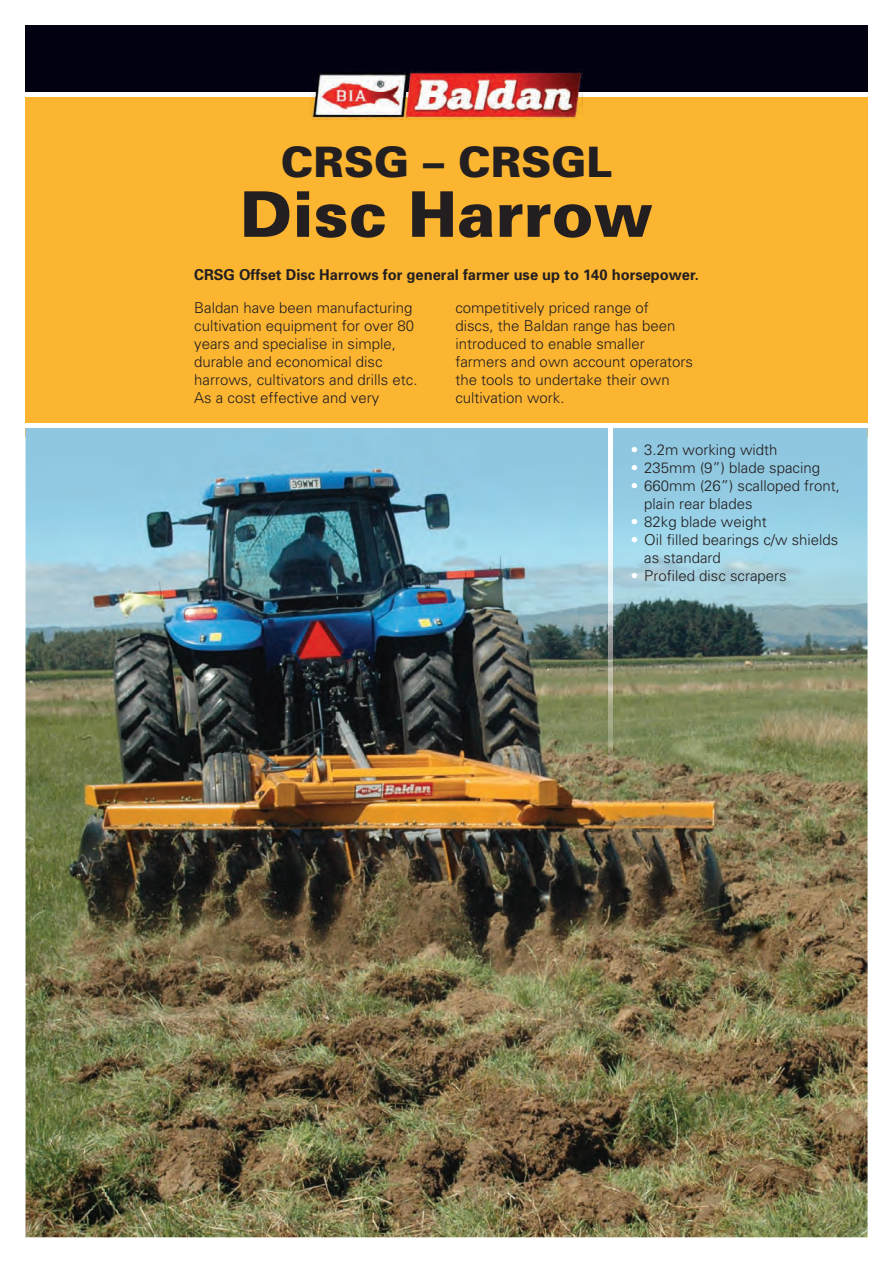
<style>
.page{position:relative;width:893px;height:1263px;background:#fff}
.page>*{position:absolute;margin:0;border:0;box-sizing:border-box;transform-origin:0 0}
.t1{font:900 63px "Univers";color:#231f20}
.t2{font:900 42px "Univers";color:#231f20}
.t3{font:300 15px/18px "Univers";color:#231f20}
.t4{font:700 15px "Univers";color:#231f20}
.s1{color:#fff}
</style>
<div class="page">
<div style="left:26px;top:26px;width:841px;height:411px;background:#fcb531"></div>
<div style="left:26px;top:26px;width:841px;height:69px;background:#010111"></div>
<img style="left:26px;top:428px;width:841px;height:809px">
<div style="left:22px;top:423px;width:857px;height:5px;background:#fff"></div>
<img style="left:608px;top:428px;width:5px;height:378px">
<div style="left:22px;top:92px;width:857px;height:5px;background:#fff"></div>
<img style="left:311px;top:71px;width:271px;height:48px">
<p class="t2" style="left:281px;top:146px;width:333px">CRSG – CRSGL</p>
<p class="t1" style="left:240px;top:191px;width:414px">Disc Harrow</p>
<p class="t4" style="left:194px;top:269px;width:506px">CRSG Offset Disc Harrows for general farmer use up to 140 horsepower.</p>
<p class="t3" style="left:194px;top:300px;width:225px">Baldan have been manufacturing cultivation equipment for over 80 years and specialise in simple, durable and economical disc harrows, cultivators and drills etc.<br>As a cost effective and very</p>
<p class="t3" style="left:455px;top:300px;width:239px">competitively priced range of<br>discs, the Baldan range has been introduced to enable smaller farmers and own account operators the tools to undertake their own cultivation work.</p>
<p class="t3" style="left:631px;top:442px;width:148px"><span class="s1">•</span> 3.2m working width</p>
<p class="t3" style="left:631px;top:460px;width:191px"><span class="s1">•</span> 235mm (9”) blade spacing</p>
<p class="t3" style="left:644px;top:478px;width:197px;text-indent:-14px"><span class="s1">•</span> 660mm (26”) scalloped front, plain rear blades</p>
<p class="t3" style="left:631px;top:514px;width:138px"><span class="s1">•</span> 82kg blade weight</p>
<p class="t3" style="left:644px;top:532px;width:196px;text-indent:-14px"><span class="s1">•</span> Oil filled bearings c/w shields as standard</p>
<p class="t3" style="left:631px;top:568px;width:158px"><span class="s1">•</span> Profiled disc scrapers</p>
</div>
